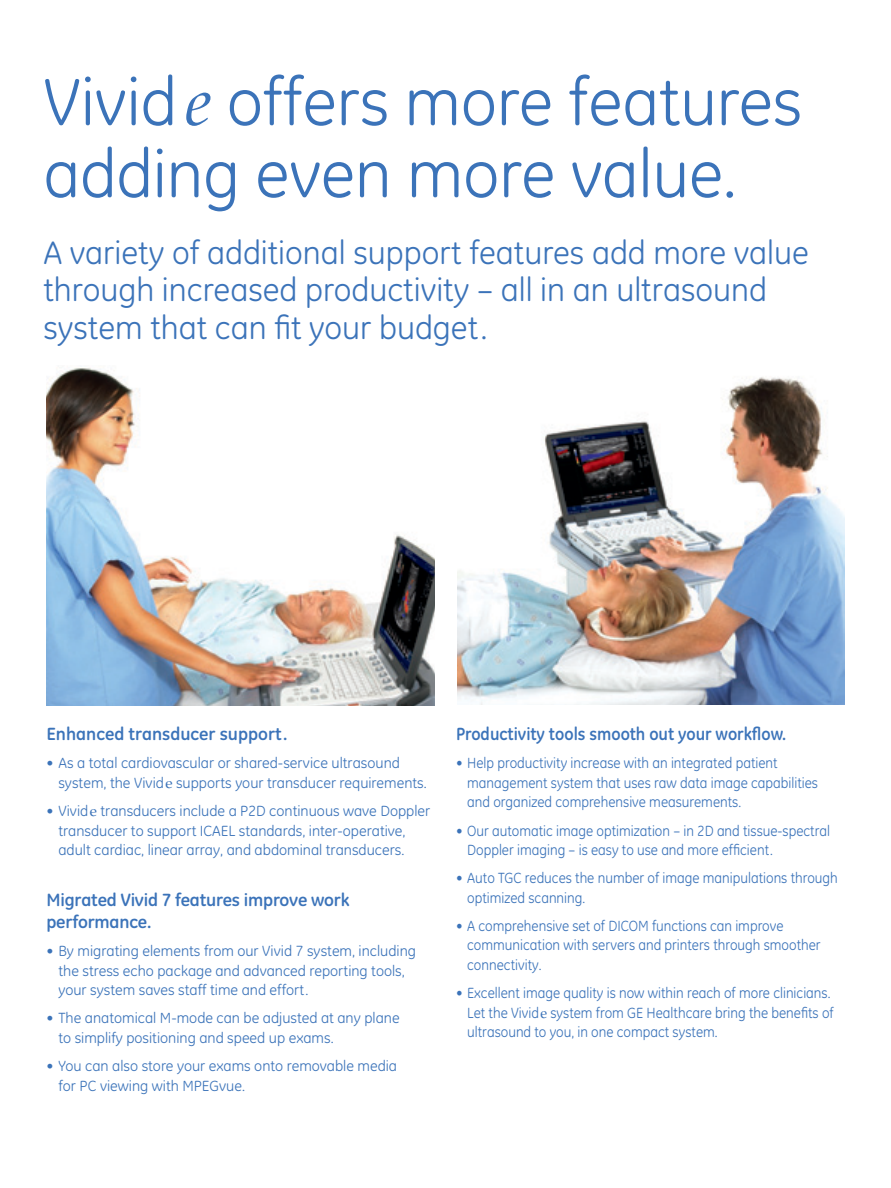
<style>
.page{position:relative;width:891px;height:1188px;background:#fff}
.page>*{position:absolute;margin:0;border:0;box-sizing:border-box;transform-origin:0 0}
.t1{font:67.5px/72px "GE Inspira";letter-spacing:-.005em;color:#3b73b9}
.t2{font:33px/37.5px "GE Inspira";color:#3b73b9}
.t3{font:700 18px/22.5px "GE Inspira";color:#3b73b9}
.t4{font:700 18px "GE Inspira";color:#3b73b9;scale:.94 1}
.t5{font:15px/19.5px "GE Inspira";color:#3b73b9;scale:.94 1}
.t6{font:15px/19.5px "GE Inspira";color:#3b73b9}
.s1{font-family:"Palatino LT Std";font-style:italic}
.s2{font-family:"Palatino LT Std"}
</style>
<div class="page">
<img style="left:457px;top:377px;width:388px;height:328px">
<img style="left:46px;top:368px;width:389px;height:337px">
<h1 class="t1" style="left:43px;top:66px;width:760px">Vivid<span class="s1">e</span> offers more features adding even more value.</h1>
<h2 class="t2" style="left:43px;top:234px;width:767px">A variety of additional support features add more value through increased productivity – all in an ultrasound system that can fit your budget.</h2>
<p class="t3" style="left:46px;top:722px;width:243px">Enhanced transducer support.</p>
<p class="t6" style="left:58px;top:754px;width:370px;text-indent:-12px">• As a total cardiovascular or shared-service ultrasound system, the Vivid<span class="s2">e</span> supports your transducer requirements.</p>
<p class="t6" style="left:58px;top:801px;width:373px;text-indent:-12px">• Vivid<span class="s2">e</span> transducers include a P2D continuous wave Doppler transducer to support ICAEL standards, inter-operative, adult cardiac, linear array, and abdominal transducers.</p>
<p class="t3" style="left:46px;top:888px;width:305px">Migrated Vivid 7 features improve work performance.</p>
<p class="t6" style="left:58px;top:941px;width:359px;text-indent:-12px">• By migrating elements from our Vivid 7 system, including the stress echo package and advanced reporting tools, your system saves staff time and effort.</p>
<p class="t6" style="left:58px;top:1009px;width:343px;text-indent:-12px">• The anatomical M-mode can be adjusted at any plane to simplify positioning and speed up exams.</p>
<p class="t6" style="left:58px;top:1056px;width:340px;text-indent:-12px">• You can also store your exams onto removable media for PC viewing with MPEGvue.</p>
<p class="t4" style="left:456px;top:723px;width:353px">Productivity tools smooth out your workflow.</p>
<p class="t5" style="left:467px;top:754px;width:375px;text-indent:-11px">• Help productivity increase with an integrated patient management system that uses raw data image capabilities and organized comprehensive measurements.</p>
<p class="t5" style="left:467px;top:821px;width:388px;text-indent:-11px">• Our automatic image optimization – in 2D and tissue-spectral<br>Doppler imaging – is easy to use and more efficient.</p>
<p class="t5" style="left:467px;top:868px;width:396px;text-indent:-11px">• Auto TGC reduces the number of image manipulations through optimized scanning.</p>
<p class="t5" style="left:467px;top:916px;width:378px;text-indent:-11px">• A comprehensive set of DICOM functions can improve communication with servers and printers through smoother connectivity.</p>
<p class="t5" style="left:467px;top:983px;width:391px;text-indent:-11px">• Excellent image quality is now within reach of more clinicians.<br>Let the Vivid<span class="s2">e</span> system from GE Healthcare bring the benefits of ultrasound to you, in one compact system.</p>
</div>
